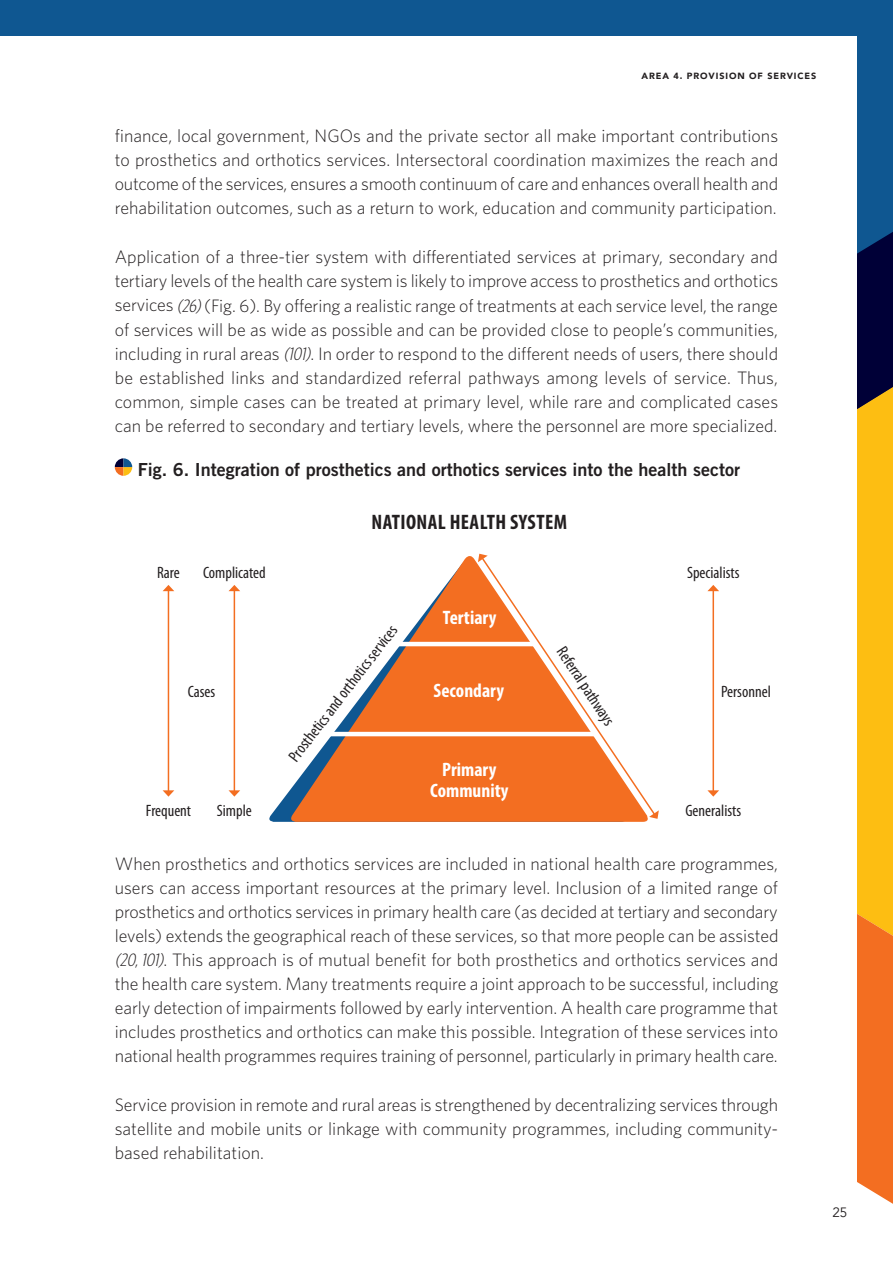
<style>
.page{position:relative;width:893px;height:1263px;background:#fff}
.page>*{position:absolute;margin:0;border:0;box-sizing:border-box;transform-origin:0 0}
.t1{font:700 condensed 21px "Myriad Pro";letter-spacing:.02em;color:#231f20}
.t2{font:700 condensed 19.5px/21px "Myriad Pro";color:#fff;text-align:center}
.t3{font:300 18px/24px "Whitney HTF";color:#231f20;text-align:justify}
.t4{font:18px "Trade Gothic Bold Two";color:#231f20}
.t5{font:condensed 16.5px "Myriad Pro";color:#231f20}
.t6{font:13.5px "Avenir";color:#231f20}
.t7{font:900 9px "Avenir";letter-spacing:.1em;color:#231f20}
.s1{font-style:italic;font-stretch:condensed}
</style>
<div class="page">
<div style="left:0;top:0;width:893px;height:231px;background:#0f5791"></div>
<div style="left:857px;top:387px;width:36px;height:276px;background:#fdbe12"></div>
<svg style="left:857px;top:663px;width:36px;height:541px;background:#f8971e"></svg>
<div style="left:0;top:36px;width:857px;height:1191px;background:#fff"></div>
<svg style="left:115px;top:458px;width:17px;height:18px"></svg>
<svg style="left:288px;top:553px;width:360px;height:269px;fill:#f36e21"></svg>
<hr style="left:372px;top:642px;width:211px;height:4px;background:#fff">
<hr style="left:324px;top:732px;width:302px;height:4px;background:#fff">
<svg style="left:480px;top:556px;width:173px;height:260px"></svg>
<svg style="left:478px;top:554px;width:10px;height:8px"></svg>
<svg style="left:649px;top:810px;width:10px;height:9px"></svg>
<hr style="left:712px;top:590px;width:2px;height:201px;background:#f36e21">
<svg style="left:707px;top:585px;width:12px;height:6px"></svg>
<svg style="left:707px;top:790px;width:12px;height:7px"></svg>
<hr style="left:234px;top:590px;width:1px;height:201px;background:#f36e21">
<svg style="left:229px;top:585px;width:11px;height:6px"></svg>
<svg style="left:229px;top:790px;width:11px;height:7px"></svg>
<hr style="left:168px;top:590px;width:1px;height:201px;background:#f36e21">
<svg style="left:163px;top:585px;width:11px;height:6px"></svg>
<svg style="left:163px;top:790px;width:11px;height:7px"></svg>
<p class="t7" style="left:641px;top:68px;width:176px">AREA 4. PROVISION OF SERVICES</p>
<p class="t3" style="left:115px;top:123px;width:665px">finance, local government, NGOs and the private sector all make important contributions to prosthetics and orthotics services. Intersectoral coordination maximizes the reach and outcome of the services, ensures a smooth continuum of care and enhances overall health and rehabilitation outcomes, such as a return to work, education and community participation.</p>
<p class="t3" style="left:115px;top:245px;width:665px">Application of a three-tier system with differentiated services at primary, secondary and tertiary levels of the health care system is likely to improve access to prosthetics and orthotics services <span class="s1">(26)</span>(Fig. 6). By offering a realistic range of treatments at each service level, the range of services will be as wide as possible and can be provided close to people’s communities, including in rural areas <span class="s1">(101)</span>. In order to respond to the different needs of users, there should be established links and standardized referral pathways among levels of service. Thus, common, simple cases can be treated at primary level, while rare and complicated cases can be referred to secondary and tertiary levels, where the personnel are more specialized.</p>
<p class="t4" style="left:138px;top:458px;width:604px">Fig. 6. Integration of prosthetics and orthotics services into the health sector</p>
<p class="t1" style="left:372px;top:508px;width:197px">NATIONAL HEALTH SYSTEM</p>
<p class="t5" style="left:157px;top:562px;width:24px">Rare</p>
<p class="t5" style="left:203px;top:562px;width:64px">Complicated</p>
<p class="t5" style="left:687px;top:562px;width:54px">Specialists</p>
<p class="t5" style="left:188px;top:682px;width:29px">Cases</p>
<p class="t5" style="left:284px;top:753px;width:169px;rotate:-52deg">Prosthetics and orthotics services</p>
<p class="t2" style="left:443px;top:606px;width:55px">Tertiary</p>
<p class="t2" style="left:434px;top:679px;width:72px">Secondary</p>
<p class="t2" style="left:430px;top:758px;width:80px">Primary<br>Community</p>
<p class="t5" style="left:569px;top:642px;width:92px;rotate:57deg">Referral pathways</p>
<p class="t5" style="left:721px;top:682px;width:51px">Personnel</p>
<p class="t5" style="left:146px;top:801px;width:47px">Frequent</p>
<p class="t5" style="left:217px;top:801px;width:36px">Simple</p>
<p class="t5" style="left:685px;top:801px;width:57px">Generalists</p>
<p class="t3" style="left:115px;top:851px;width:665px">When prosthetics and orthotics services are included in national health care programmes, users can access important resources at the primary level. Inclusion of a limited range of prosthetics and orthotics services in primary health care (as decided at tertiary and secondary levels) extends the geographical reach of these services, so that more people can be assisted <span class="s1">(20,101)</span>. This approach is of mutual benefit for both prosthetics and orthotics services and the health care system. Many treatments require a joint approach to be successful, including early detection of impairments followed by early intervention. A health care programme that includes prosthetics and orthotics can make this possible. Integration of these services into national health programmes requires training of personnel, particularly in primary health care.</p>
<p class="t3" style="left:115px;top:1093px;width:665px">Service provision in remote and rural areas is strengthened by decentralizing services through satellite and mobile units or linkage with community programmes, including community&shy;based rehabilitation.</p>
<p class="t6" style="left:832px;top:1204px;width:17px">25</p>
</div>
